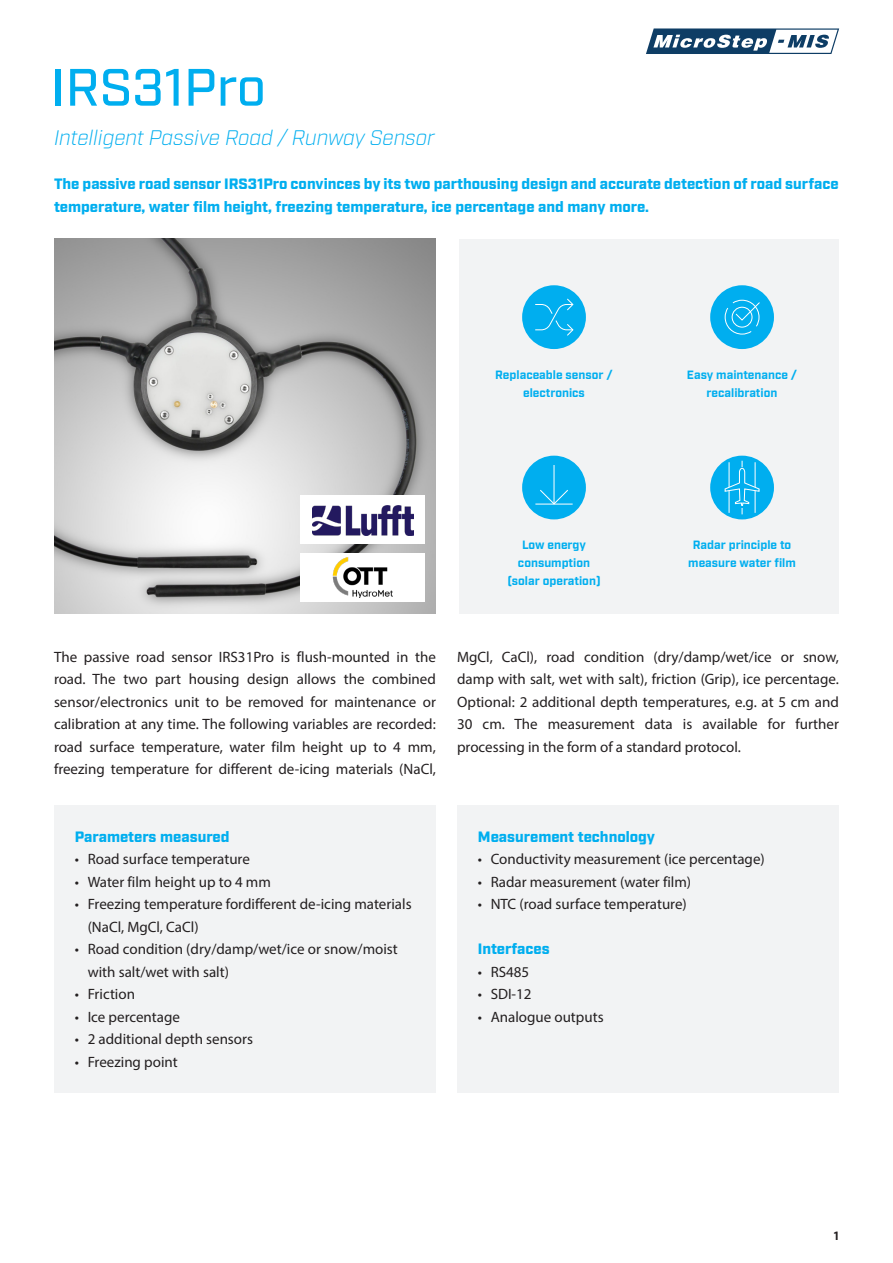
<style>
.page{position:relative;width:893px;height:1263px;background:#fff}
.page>*{position:absolute;margin:0;border:0;box-sizing:border-box;transform-origin:0 0}
.t1{font:500 52.5px "Industry";letter-spacing:-.005em;color:#00aeef}
.t2{font:italic 300 21px "Industry";color:#00aeef}
.t3{font:15px/22.5px "Myriad Pro";color:#231f20;text-align:justify}
.Bullet_-_text_odstav{font:900 15px/22.5px "Industry";color:#00aeef}
.t4{font:700 12px/18px "Industry";color:#00aeef;text-align:center}
.t5{font:700 12px "Industry";color:#231f20}
</style>
<div class="page">
<svg style="left:646px;top:28px;width:193px;height:26px"></svg>
<img style="left:54px;top:239px;width:382px;height:374px">
<div style="left:459px;top:238px;width:380px;height:375px;background:#f2f3f4"></div>
<div style="left:522px;top:285px;width:64px;height:64px;background:#00aeef;border-radius:50%"></div>
<svg style="left:535px;top:298px;width:39px;height:38px"></svg>
<div style="left:522px;top:456px;width:64px;height:63px;background:#00aeef;border-radius:50%"></div>
<hr style="left:554px;top:465px;width:1px;height:39px;background:#fff">
<hr style="left:535px;top:504px;width:38px;height:1px;background:#fff">
<svg style="left:539px;top:489px;width:30px;height:16px"></svg>
<div style="left:710px;top:285px;width:64px;height:64px;background:#00aeef;border-radius:50%"></div>
<svg style="left:724px;top:300px;width:36px;height:35px"></svg>
<div style="left:710px;top:456px;width:64px;height:63px;background:#00aeef;border-radius:50%"></div>
<svg style="left:724px;top:461px;width:36px;height:53px"></svg>
<div style="left:54px;top:805px;width:382px;height:288px;background:#f2f3f4"></div>
<div style="left:457px;top:805px;width:382px;height:288px;background:#f2f3f4"></div>
<div style="left:300px;top:495px;width:125px;height:49px;background:#fff"></div>
<img style="left:312px;top:506px;width:102px;height:29px">
<div style="left:300px;top:553px;width:125px;height:49px;background:#fff"></div>
<img style="left:332px;top:558px;width:61px;height:40px">
<p class="t1" style="left:51px;top:56px;width:216px">IRS31Pro</p>
<p class="t2" style="left:54px;top:125px;width:382px">Intelligent Passive Road / Runway Sensor</p>
<p class="Bullet_-_text_odstav" style="left:54px;top:173px;width:786px">The passive road sensor IRS31Pro convinces by its two parthousing design and accurate detection of road surface temperature, water film height, freezing temperature, ice percentage and many more.</p>
<p class="t4" style="left:495px;top:366px;width:119px">Replaceable sensor / electronics</p>
<p class="t4" style="left:687px;top:366px;width:112px">Easy maintenance / recalibration</p>
<p class="t4" style="left:518px;top:537px;width:74px">Low energy consumption</p>
<p class="t4" style="left:507px;top:573px;width:95px">(solar operation)</p>
<p class="t4" style="left:688px;top:537px;width:109px">Radar principle to measure water film</p>
<p class="t3" style="left:54px;top:645px;width:383px">The passive road sensor IRS31Pro is flush-mounted in the road. The two part housing design allows the combined sensor/electronics unit to be removed for maintenance or calibration at any time. The following variables are recorded: road surface temperature, water film height up to 4 mm, freezing temperature for different de-icing materials (NaCl,</p>
<p class="t3" style="left:457px;top:645px;width:383px">MgCl, CaCl), road condition (dry/damp/wet/ice or snow, damp with salt, wet with salt), friction (Grip), ice percentage.<br>Optional: 2 additional depth temperatures, e.g. at 5 cm and 30 cm. The measurement data is available for further processing in the form of a standard protocol.</p>
<p class="Bullet_-_text_odstav" style="left:75px;top:826px;width:156px">Parameters measured</p>
<p class="t3" style="left:75px;top:847px;width:176px">• Road surface temperature</p>
<p class="t3" style="left:75px;top:870px;width:198px">• Water film height up to 4 mm</p>
<p class="t3" style="left:88px;top:892px;width:325px;text-indent:-13px">• Freezing temperature fordifferent de-icing materials (NaCl, MgCl, CaCl)</p>
<p class="t3" style="left:88px;top:937px;width:312px;text-indent:-13px">• Road condition (dry/damp/wet/ice or snow/moist with salt/wet with salt)</p>
<p class="t3" style="left:75px;top:982px;width:62px">• Friction</p>
<p class="t3" style="left:75px;top:1005px;width:106px">• Ice percentage</p>
<p class="t3" style="left:75px;top:1027px;width:180px">• 2 additional depth sensors</p>
<p class="t3" style="left:75px;top:1050px;width:104px">• Freezing point</p>
<p class="Bullet_-_text_odstav" style="left:478px;top:826px;width:179px">Measurement technology</p>
<p class="t3" style="left:478px;top:847px;width:288px">• Conductivity measurement (ice percentage)</p>
<p class="t3" style="left:478px;top:870px;width:215px">• Radar measurement (water film)</p>
<p class="t3" style="left:478px;top:892px;width:210px">• NTC (road surface temperature)</p>
<p class="Bullet_-_text_odstav" style="left:478px;top:938px;width:73px">Interfaces</p>
<p class="t3" style="left:478px;top:960px;width:53px">• RS485</p>
<p class="t3" style="left:478px;top:982px;width:55px">• SDI-12</p>
<p class="t3" style="left:478px;top:1005px;width:127px">• Analogue outputs</p>
<p class="t5" style="left:834px;top:1229px;width:7px">1</p>
</div>
